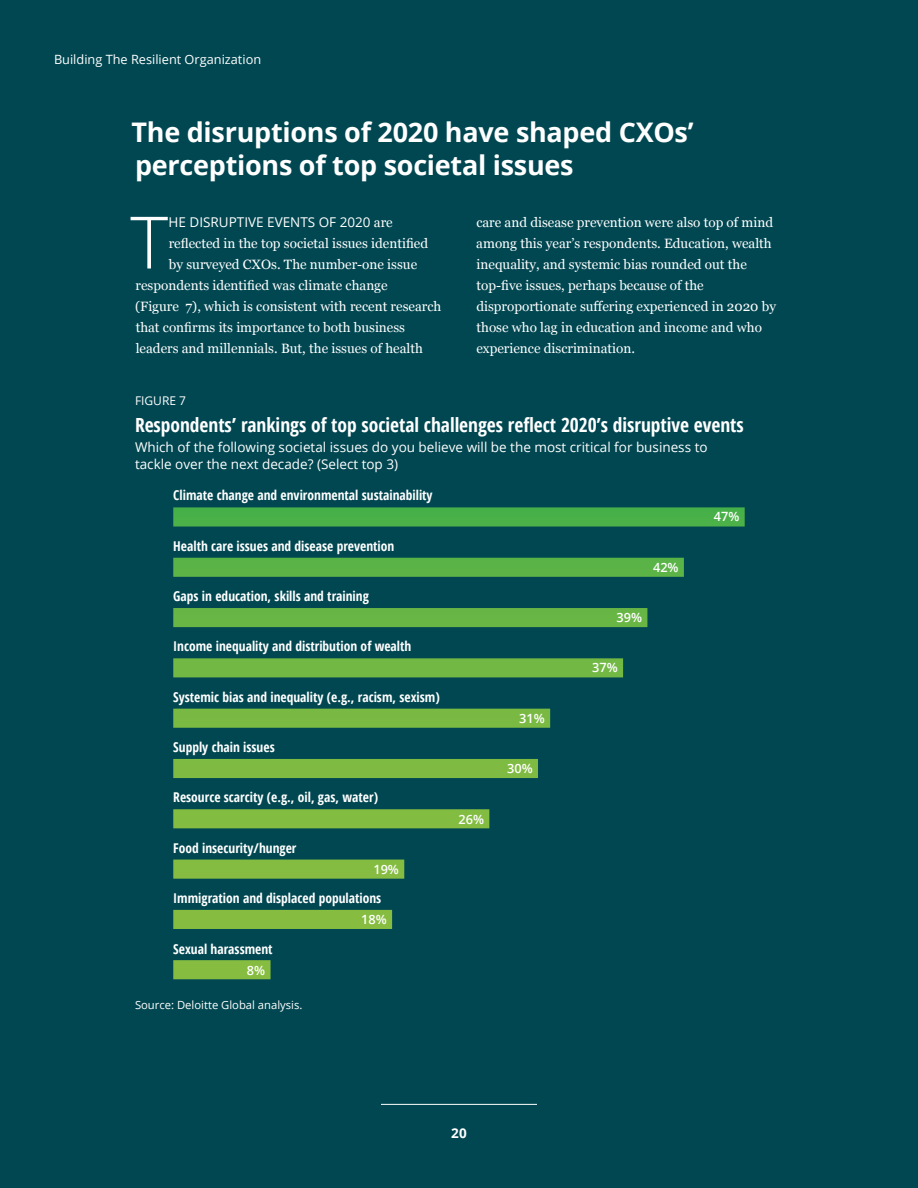
<style>
.page{position:relative;width:918px;height:1188px;background:#004751}
.page>*{position:absolute;margin:0;border:0;box-sizing:border-box;transform-origin:0 0}
.t1{font:300 72.3px "Open Sans";color:#fff}
.t2{font:700 27px/33px "Open Sans";letter-spacing:-.01em;color:#fff}
.t3{font:700 condensed 19.5px "Open Sans";color:#fff}
.t4{font:13.5px/21px "Georgia";color:#fff}
.t5{font:700 condensed 13.5px "Open Sans";color:#fff}
.t6{font:13.5px/16.2px "Open Sans";color:#fff}
.t7{font:700 13.5px "Open Sans";color:#fff}
.t8{font:12.75px "Open Sans";color:#fff}
.t9{font:600 12.75px "Open Sans";color:#fff}
.t10{font:12px "Open Sans";color:#fff}
.t11{font:11.25px "Open Sans";color:#fff}
.s1{font-family:"Georgia"}
</style>
<div class="page">
<hr style="left:381px;top:1104px;width:156px;height:1px;background:#fff">
<svg style="left:173px;top:507px;width:572px;height:472px"></svg>
<p class="t8" style="left:54px;top:50px;width:209px">Building The Resilient Organization</p>
<h2 class="t2" style="left:132px;top:115px;width:564px">The disruptions of 2020 have shaped CXOs’ perceptions of top societal issues</h2>
<h1 class="t1" style="left:130px;top:193px;width:39px">T</h1>
<p class="t6" style="left:169px;top:213px;width:226px">HE DISRUPTIVE EVENTS OF 2020 <span class="s1">are</span></p>
<p class="t4" style="left:476px;top:211px;width:301px">care and disease prevention were also top of mind among this year’s respondents. Education, wealth inequality, and systemic bias rounded out the top‑five issues, perhaps because of the disproportionate suffering experienced in 2020 by those who lag in education and income and who experience discrimination.</p>
<p class="t4" style="left:169px;top:232px;width:261px">reflected in the top societal issues identified</p>
<p class="t4" style="left:169px;top:253px;width:250px">by surveyed CXOs. The number‑one issue</p>
<p class="t4" style="left:136px;top:274px;width:254px">respondents identified was climate change</p>
<p class="t4" style="left:135px;top:295px;width:308px">(Figure 7), which is consistent with recent research</p>
<p class="t4" style="left:136px;top:316px;width:271px">that confirms its importance to both business</p>
<p class="t4" style="left:136px;top:337px;width:289px">leaders and millennials. But, the issues of health</p>
<p class="t10" style="left:135px;top:392px;width:53px">FIGURE 7</p>
<h3 class="t3" style="left:135px;top:411px;width:610px">Respondents’ rankings of top societal challenges reflect 2020’s disruptive events</h3>
<p class="t6" style="left:135px;top:439px;width:574px">Which of the following societal issues do you believe will be the most critical for business to tackle over the next decade? (Select top 3)</p>
<p class="t5" style="left:173px;top:486px;width:261px">Climate change and environmental sustainability</p>
<p class="t5" style="left:173px;top:536px;width:223px">Health care issues and disease prevention</p>
<p class="t5" style="left:173px;top:587px;width:197px">Gaps in education, skills and training</p>
<p class="t5" style="left:173px;top:637px;width:240px">Income inequality and distribution of wealth</p>
<p class="t5" style="left:173px;top:687px;width:268px">Systemic bias and inequality (e.g., racism, sexism)</p>
<p class="t5" style="left:173px;top:738px;width:103px">Supply chain issues</p>
<p class="t5" style="left:173px;top:788px;width:206px">Resource scarcity (e.g., oil, gas, water)</p>
<p class="t5" style="left:173px;top:839px;width:125px">Food insecurity/hunger</p>
<p class="t5" style="left:173px;top:889px;width:210px">Immigration and displaced populations</p>
<p class="t5" style="left:173px;top:939px;width:101px">Sexual harassment</p>
<p class="t9" style="left:373px;top:860px;width:27px">19%</p>
<p class="t9" style="left:361px;top:911px;width:27px">18%</p>
<p class="t9" style="left:247px;top:961px;width:20px">8%</p>
<p class="t11" style="left:135px;top:997px;width:169px">Source: Deloitte Global analysis.</p>
<p class="t9" style="left:459px;top:810px;width:27px">26%</p>
<p class="t9" style="left:519px;top:709px;width:27px">31%</p>
<p class="t9" style="left:507px;top:760px;width:27px">30%</p>
<p class="t7" style="left:451px;top:1123px;width:17px">20</p>
<p class="t9" style="left:653px;top:558px;width:27px">42%</p>
<p class="t9" style="left:617px;top:609px;width:27px">39%</p>
<p class="t9" style="left:592px;top:659px;width:27px">37%</p>
<p class="t9" style="left:714px;top:508px;width:27px">47%</p>
</div>
